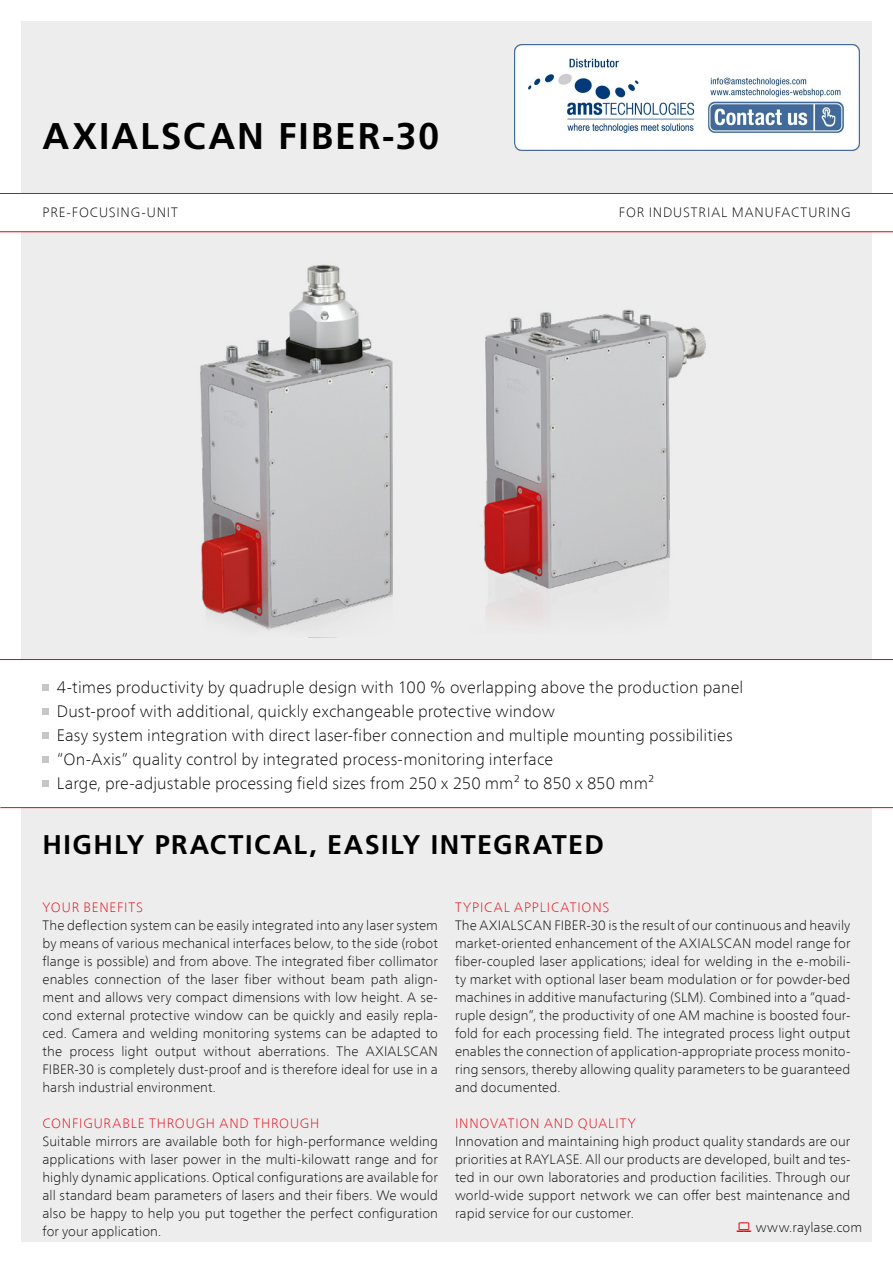
<style>
.page{position:relative;width:893px;height:1263px;background:#fff}
.page>*{position:absolute;margin:0;border:0;box-sizing:border-box;transform-origin:0 0}
.t1{font:700 37.2px "Frutiger LT Com";letter-spacing:.05em;color:#000}
.t2{font:700 27px "Frutiger LT Com";letter-spacing:.055em;color:#000}
.t3{font:100 16.5px/24px "Frutiger Neue LT Com";letter-spacing:.005em;color:#000}
.t4{font:100 13.5px/18px "Frutiger Neue LT Com";letter-spacing:.005em;color:#000;text-align:justify}
.t5{font:100 13.5px "Frutiger Neue LT Com";letter-spacing:.065em;color:#e30613}
.t6{font:100 13.5px "Frutiger Neue LT Com";letter-spacing:.065em;color:#000}
.t7{font:100 13.5px "Frutiger Neue LT Com";letter-spacing:.06em;color:#000}
</style>
<div class="page">
<div style="left:21px;top:21px;width:851px;height:1221px;background:#ededed"></div>
<div style="left:0;top:193px;width:893px;height:39px;background:#fff"></div>
<div style="left:0;top:659px;width:893px;height:149px;background:#fff"></div>
<img style="left:481px;top:309px;width:225px;height:311px">
<img style="left:41px;top:232px;width:368px;height:406px">
<div style="left:43px;top:684px;width:6px;height:7px;background:#c6c6c6"></div>
<div style="left:43px;top:708px;width:6px;height:7px;background:#c6c6c6"></div>
<div style="left:43px;top:732px;width:6px;height:7px;background:#c6c6c6"></div>
<div style="left:43px;top:756px;width:6px;height:7px;background:#c6c6c6"></div>
<div style="left:43px;top:780px;width:6px;height:7px;background:#c6c6c6"></div>
<img style="left:515px;top:44px;width:345px;height:106px">
<h1 class="t1" style="left:43px;top:114px;width:398px">AXIALSCAN FIBER-30</h1>
<p class="t7" style="left:43px;top:204px;width:137px">PRE-FOCUSING-UNIT</p>
<p class="t6" style="left:619px;top:204px;width:233px">FOR INDUSTRIAL MANUFACTURING</p>
<p class="t3" style="left:57px;top:675px;width:688px">4-times productivity by quadruple design with 100 % overlapping above the production panel Dust-proof with additional, quickly exchangeable protective window<br>Easy system integration with direct laser-fiber connection and multiple mounting possibilities “On-Axis” quality control by integrated process-monitoring interface<br>Large, pre-adjustable processing field sizes from 250 x 250 mm² to 850 x 850 mm²</p>
<h2 class="t2" style="left:43px;top:829px;width:563px">HIGHLY PRACTICAL, EASILY INTEGRATED</h2>
<p class="t5" style="left:43px;top:899px;width:102px">YOUR BENEFITS</p>
<p class="t4" style="left:43px;top:916px;width:397px">The deflection system can be easily integrated into any laser system by means of various mechanical interfaces below, to the side (robot flange is possible) and from above. The integrated fiber collimator enables connection of the laser fiber without beam path align&shy;ment and allows very compact dimensions with low height. A se&shy;cond external protective window can be quickly and easily repla&shy;ced. Camera and welding monitoring systems can be adapted to the process light output without aberrations. The AXIALSCAN FIBER-30 is completely dust-proof and is therefore ideal for use in a harsh industrial environment.</p>
<p class="t5" style="left:43px;top:1115px;width:278px">CONFIGURABLE THROUGH AND THROUGH</p>
<p class="t4" style="left:43px;top:1132px;width:397px">Suitable mirrors are available both for high-performance welding applications with laser power in the multi-kilowatt range and for highly dynamic applications. Optical configurations are available for all standard beam parameters of lasers and their fibers. We would also be happy to help you put together the perfect configuration for your application.</p>
<p class="t5" style="left:455px;top:899px;width:156px">TYPICAL APPLICATIONS</p>
<p class="t4" style="left:455px;top:916px;width:397px">The AXIALSCAN FIBER-30 is the result of our continuous and heavily market-oriented enhancement of the AXIALSCAN model range for fiber-coupled laser applications; ideal for welding in the e-mobili&shy;ty market with optional laser beam modulation or for powder-bed machines in additive manufacturing (SLM). Combined into a “quad&shy;ruple design”, the productivity of one AM machine is boosted four&shy;fold for each processing field. The integrated process light output enables the connection of application-appropriate process monito&shy;ring sensors, thereby allowing quality parameters to be guaranteed and documented.</p>
<p class="t5" style="left:455px;top:1115px;width:182px">INNOVATION AND QUALITY</p>
<p class="t4" style="left:455px;top:1132px;width:397px">Innovation and maintaining high product quality standards are our priorities at RAYLASE. All our products are developed, built and tes&shy;ted in our own laboratories and production facilities. Through our world-wide support network we can offer best maintenance and rapid service for our customer.</p>
<p class="t4" style="left:756px;top:1218px;width:108px">www.raylase.com</p>
</div>
